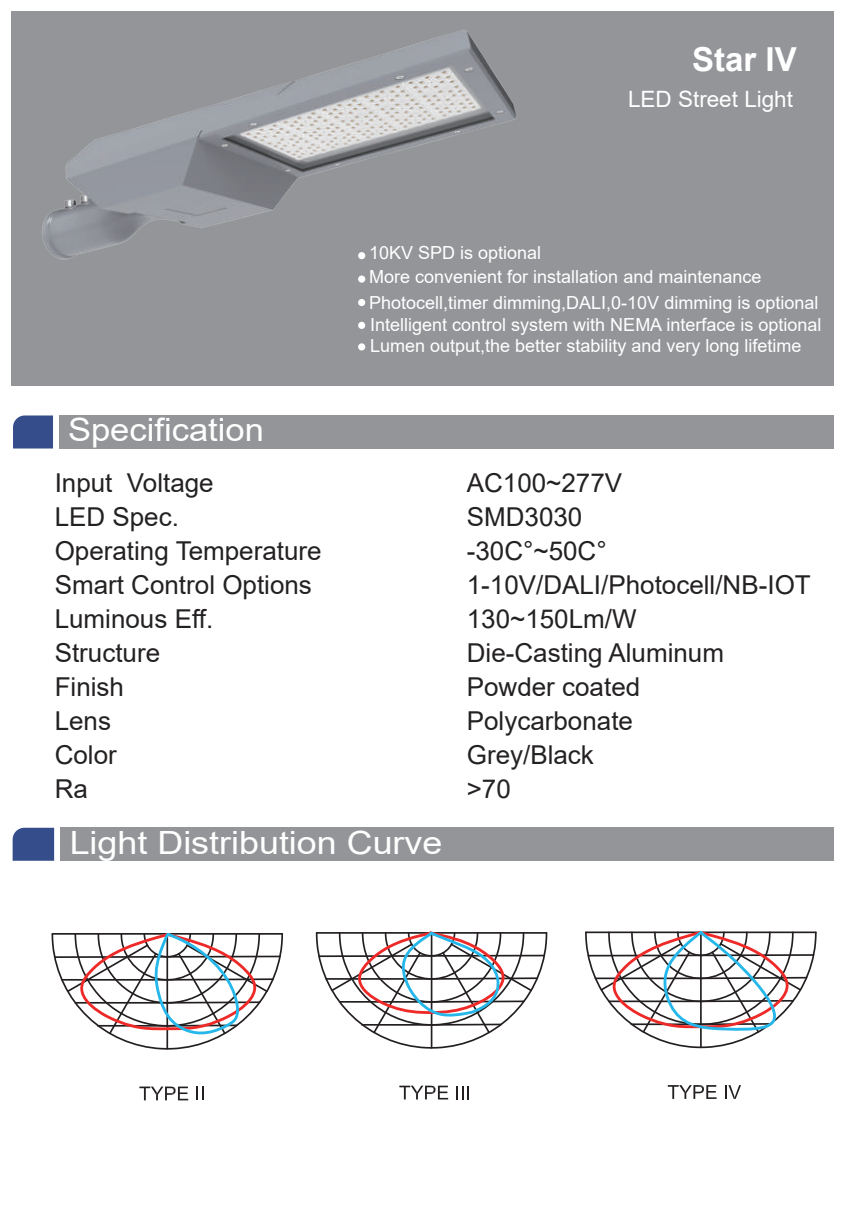
<style>
.page{position:relative;width:845px;height:1214px;background:#fff}
.page>*{position:absolute;margin:0;border:0;box-sizing:border-box;transform-origin:0 0}
.t1{font:700 33px "Arial";color:#fff}
.t2{font:32px "Arial";color:#fff;scale:1.12 1}
.t3{font:32px "Arial";color:#fff;scale:1.08 1}
.t4{font:26px "Arial";color:#242121}
.t5{font:22.4px "Arial";color:#fff}
.t6{font:18px/21.6px "Arial";color:#fff}
</style>
<div class="page">
<div style="left:11px;top:11px;width:822px;height:374px;background:#939598"></div>
<svg style="left:13px;top:415px;width:40px;height:33px"></svg>
<div style="left:59px;top:415px;width:774px;height:33px;background:#939598"></div>
<svg style="left:13px;top:827px;width:41px;height:33px"></svg>
<div style="left:60px;top:827px;width:773px;height:33px;background:#939598"></div>
<div style="left:358px;top:275px;width:7px;height:8px;background:#fff;border-radius:50%"></div>
<div style="left:358px;top:299px;width:7px;height:7px;background:#fff;border-radius:50%"></div>
<div style="left:358px;top:322px;width:7px;height:7px;background:#fff;border-radius:50%"></div>
<div style="left:358px;top:343px;width:7px;height:7px;background:#fff;border-radius:50%"></div>
<img style="left:42px;top:29px;width:474px;height:251px">
<svg style="left:315px;top:931px;width:233px;height:118px"></svg>
<svg style="left:585px;top:931px;width:232px;height:117px"></svg>
<svg style="left:51px;top:933px;width:233px;height:117px"></svg>
<svg style="left:139px;top:1086px;width:49px;height:14px"></svg>
<svg style="left:196px;top:1086px;width:8px;height:14px"></svg>
<svg style="left:668px;top:1085px;width:48px;height:13px"></svg>
<svg style="left:725px;top:1085px;width:16px;height:13px"></svg>
<svg style="left:399px;top:1085px;width:49px;height:14px"></svg>
<svg style="left:456px;top:1086px;width:13px;height:13px"></svg>
<p class="t1" style="left:692px;top:37px;width:106px">Star IV</p>
<p class="t5" style="left:628px;top:83px;width:166px">LED Street Light</p>
<p class="t3" style="left:68px;top:407px;width:183px">Specification</p>
<p class="t6" style="left:369px;top:241px;width:394px;line-height:23.4px">10KV SPD is optional<br>More convenient for installation and maintenance</p>
<p class="t6" style="left:369px;top:292px;width:454px">Photocell,timer dimming,DALI,0-10V dimming is optional<br>Intelligent control system with NEMA interface is optional<br>Lumen output,the better stability and very long lifetime</p>
<p class="t4" style="left:55px;top:464px;width:161px">Input Voltage</p>
<p class="t4" style="left:467px;top:464px;width:157px">AC100~277V</p>
<p class="t4" style="left:55px;top:498px;width:126px">LED Spec.</p>
<p class="t4" style="left:467px;top:498px;width:117px">SMD3030</p>
<p class="t4" style="left:55px;top:532px;width:268px">Operating Temperature</p>
<p class="t4" style="left:467px;top:532px;width:142px">-30C°~50C°</p>
<p class="t4" style="left:55px;top:566px;width:259px">Smart Control Options</p>
<p class="t4" style="left:467px;top:566px;width:345px">1-10V/DALI/Photocell/NB-IOT</p>
<p class="t4" style="left:55px;top:600px;width:160px">Luminous Eff.</p>
<p class="t4" style="left:467px;top:600px;width:171px">130~150Lm/W</p>
<p class="t4" style="left:55px;top:634px;width:107px">Structure</p>
<p class="t4" style="left:467px;top:634px;width:259px">Die-Casting Aluminum</p>
<p class="t4" style="left:55px;top:668px;width:71px">Finish</p>
<p class="t4" style="left:467px;top:668px;width:175px">Powder coated</p>
<p class="t4" style="left:55px;top:702px;width:58px">Lens</p>
<p class="t4" style="left:467px;top:702px;width:168px">Polycarbonate</p>
<p class="t4" style="left:55px;top:736px;width:64px">Color</p>
<p class="t4" style="left:467px;top:736px;width:129px">Grey/Black</p>
<p class="t4" style="left:55px;top:770px;width:35px">Ra</p>
<p class="t4" style="left:467px;top:770px;width:46px">&gt;70</p>
<p class="t2" style="left:70px;top:820px;width:334px">Light Distribution Curve</p>
</div>
